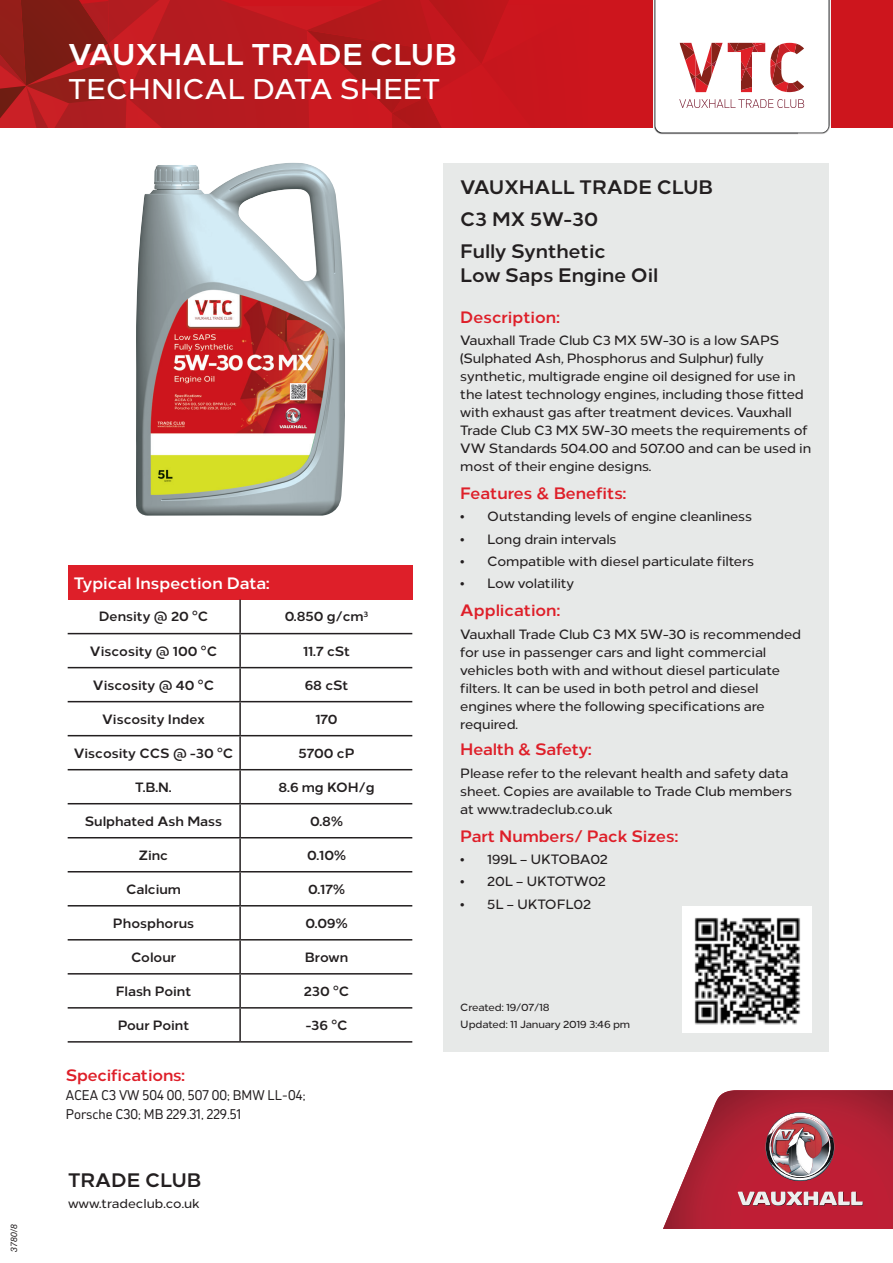
<style>
.page{position:relative;width:893px;height:1263px;background:#fff}
.page>*{position:absolute;margin:0;border:0;box-sizing:border-box;transform-origin:0 0}
.t1{font:700 30px "Vauxhall Neue";color:#fff}
.t2{font:28.5px "Vauxhall Neue";color:#fff}
.t3{font:700 19.5px/23.4px "Vauxhall Neue";color:#231f20}
.t4{font:700 16.5px "Vauxhall Neue";color:#de1f29}
.t5{font:700 16.5px "Vauxhall Neue";color:#fff}
.t6{font:13.5px/18px "Vauxhall Neue";letter-spacing:-.01em;color:#231f20}
.t7{font:700 13.5px "Vauxhall Neue";color:#231f20}
.t8{font:13.5px "Vauxhall";color:#231f20}
.t9{font:12.9px "Vauxhall Neue";color:#231f20}
.t10{font:10.5px/16.5px "Vauxhall Neue";letter-spacing:-.01em;color:#231f20}
.t11{font:italic 9px "Helvetica Neue LT Pro";color:#231f20}
</style>
<div class="page">
<div style="left:443px;top:163px;width:385px;height:888px;background:#e7e9e8"></div>
<img style="left:136px;top:163px;width:209px;height:353px">
<div style="left:682px;top:906px;width:130px;height:127px;background:#fff"></div>
<img style="left:694px;top:917px;width:107px;height:108px">
<div style="left:68px;top:566px;width:344px;height:34px;background:#de1f29"></div>
<hr style="left:239px;top:600px;width:2px;height:33px;background:#231f20">
<hr style="left:68px;top:633px;width:172px;height:1px;background:#231f20">
<hr style="left:240px;top:633px;width:172px;height:1px;background:#231f20">
<hr style="left:239px;top:634px;width:2px;height:33px;background:#231f20">
<hr style="left:68px;top:667px;width:172px;height:1px;background:#231f20">
<hr style="left:240px;top:667px;width:172px;height:1px;background:#231f20">
<hr style="left:239px;top:668px;width:2px;height:33px;background:#231f20">
<hr style="left:68px;top:701px;width:172px;height:1px;background:#231f20">
<hr style="left:240px;top:701px;width:172px;height:1px;background:#231f20">
<hr style="left:239px;top:702px;width:2px;height:33px;background:#231f20">
<hr style="left:68px;top:735px;width:172px;height:1px;background:#231f20">
<hr style="left:240px;top:735px;width:172px;height:1px;background:#231f20">
<hr style="left:239px;top:736px;width:2px;height:33px;background:#231f20">
<hr style="left:68px;top:769px;width:172px;height:1px;background:#231f20">
<hr style="left:240px;top:769px;width:172px;height:1px;background:#231f20">
<hr style="left:239px;top:770px;width:2px;height:33px;background:#231f20">
<hr style="left:68px;top:803px;width:172px;height:1px;background:#231f20">
<hr style="left:240px;top:803px;width:172px;height:1px;background:#231f20">
<hr style="left:239px;top:804px;width:2px;height:33px;background:#231f20">
<hr style="left:68px;top:837px;width:172px;height:1px;background:#231f20">
<hr style="left:240px;top:837px;width:172px;height:1px;background:#231f20">
<hr style="left:239px;top:838px;width:2px;height:33px;background:#231f20">
<hr style="left:68px;top:871px;width:172px;height:1px;background:#231f20">
<hr style="left:240px;top:871px;width:172px;height:1px;background:#231f20">
<hr style="left:239px;top:872px;width:2px;height:33px;background:#231f20">
<hr style="left:68px;top:905px;width:172px;height:1px;background:#231f20">
<hr style="left:240px;top:905px;width:172px;height:1px;background:#231f20">
<hr style="left:239px;top:906px;width:2px;height:33px;background:#231f20">
<hr style="left:68px;top:939px;width:172px;height:1px;background:#231f20">
<hr style="left:240px;top:939px;width:172px;height:1px;background:#231f20">
<hr style="left:239px;top:940px;width:2px;height:33px;background:#231f20">
<hr style="left:68px;top:973px;width:172px;height:1px;background:#231f20">
<hr style="left:240px;top:973px;width:172px;height:1px;background:#231f20">
<hr style="left:239px;top:974px;width:2px;height:33px;background:#231f20">
<hr style="left:68px;top:1007px;width:172px;height:1px;background:#231f20">
<hr style="left:240px;top:1007px;width:172px;height:1px;background:#231f20">
<hr style="left:239px;top:1008px;width:2px;height:33px;background:#231f20">
<hr style="left:68px;top:1041px;width:172px;height:1px;background:#231f20">
<hr style="left:240px;top:1041px;width:172px;height:1px;background:#231f20">
<div style="left:0;top:0;width:893px;height:128px;background:#cd151d"></div>
<svg style="left:0;top:0;width:508px;height:128px"></svg>
<img style="left:654px;top:0;width:176px;height:134px">
<svg style="left:655px;top:0;width:173px;height:133px;background:#f3e3e3"></svg>
<svg style="left:663px;top:1090px;width:230px;height:139px;background:#bc4e5d"></svg>
<p class="t11" style="left:8px;top:1252px;width:30px;rotate:-90deg">3780/8</p>
<h1 class="t1" style="left:68px;top:36px;width:390px">VAUXHALL TRADE CLUB</h1>
<h2 class="t2" style="left:68px;top:72px;width:374px">TECHNICAL DATA SHEET</h2>
<p class="t5" style="left:74px;top:573px;width:197px">Typical Inspection Data:</p>
<p class="t7" style="left:99px;top:608px;width:111px">Density @ 20 °C</p>
<p class="t7" style="left:285px;top:608px;width:85px">0.850 g/cm<sup>3</sup></p>
<p class="t7" style="left:90px;top:643px;width:129px">Viscosity @ 100 °C</p>
<p class="t7" style="left:303px;top:643px;width:49px">11.7 cSt</p>
<p class="t7" style="left:93px;top:677px;width:123px">Viscosity @ 40 °C</p>
<p class="t7" style="left:305px;top:677px;width:45px">68 cSt</p>
<p class="t7" style="left:102px;top:711px;width:104px">Viscosity Index</p>
<p class="t7" style="left:315px;top:711px;width:24px">170</p>
<p class="t7" style="left:74px;top:745px;width:161px">Viscosity CCS @ -30 °C</p>
<p class="t7" style="left:298px;top:745px;width:58px">5700 cP</p>
<p class="t7" style="left:135px;top:779px;width:38px">T.B.N.</p>
<p class="t7" style="left:279px;top:779px;width:98px">8.6 mg KOH/g</p>
<p class="t7" style="left:85px;top:813px;width:139px">Sulphated Ash Mass</p>
<p class="t7" style="left:310px;top:813px;width:34px">0.8%</p>
<p class="t7" style="left:139px;top:847px;width:31px">Zinc</p>
<p class="t7" style="left:307px;top:847px;width:40px">0.10%</p>
<p class="t7" style="left:126px;top:881px;width:56px">Calcium</p>
<p class="t7" style="left:308px;top:881px;width:38px">0.17%</p>
<p class="t7" style="left:113px;top:915px;width:83px">Phosphorus</p>
<p class="t7" style="left:306px;top:915px;width:44px">0.09%</p>
<p class="t7" style="left:131px;top:949px;width:46px">Colour</p>
<p class="t7" style="left:305px;top:949px;width:45px">Brown</p>
<p class="t7" style="left:116px;top:983px;width:77px">Flash Point</p>
<p class="t7" style="left:304px;top:983px;width:47px">230 °C</p>
<p class="t7" style="left:118px;top:1017px;width:73px">Pour Point</p>
<p class="t7" style="left:306px;top:1017px;width:43px">-36 °C</p>
<p class="t4" style="left:66px;top:1065px;width:121px">Specifications:</p>
<p class="t8" style="left:66px;top:1086px;width:241px">ACEA C3 VW 504 00, 507 00; BMW LL-04;</p>
<p class="t8" style="left:66px;top:1106px;width:177px">Porsche C30; MB 229.31, 229.51</p>
<h3 class="t3" style="left:68px;top:1168px;width:135px">TRADE CLUB</h3>
<p class="t9" style="left:68px;top:1195px;width:133px">www.tradeclub.co.uk</p>
<p class="t3" style="left:460px;top:176px;width:254px">VAUXHALL TRADE CLUB</p>
<p class="t3" style="left:460px;top:207px;width:139px">C3 MX 5W-30</p>
<p class="t3" style="left:460px;top:239px;width:199px">Fully Synthetic<br>Low Saps Engine Oil</p>
<p class="t4" style="left:460px;top:307px;width:101px">Description:</p>
<p class="t6" style="left:460px;top:331px;width:352px">Vauxhall Trade Club C3 MX 5W-30 is a low SAPS (Sulphated Ash, Phosphorus and Sulphur) fully synthetic, multigrade engine oil designed for use in the latest technology engines, including those fitted with exhaust gas after treatment devices. Vauxhall Trade Club C3 MX 5W-30 meets the requirements of VW Standards 504.00 and 507.00 and can be used in most of their engine designs.</p>
<p class="t4" style="left:460px;top:483px;width:167px">Features &amp; Benefits:</p>
<p class="t6" style="left:460px;top:508px;width:293px">• Outstanding levels of engine cleanliness</p>
<p class="t6" style="left:460px;top:530px;width:158px">• Long drain intervals</p>
<p class="t6" style="left:460px;top:552px;width:295px">• Compatible with diesel particulate filters</p>
<p class="t6" style="left:460px;top:574px;width:115px">• Low volatility</p>
<p class="t4" style="left:460px;top:600px;width:101px">Application:</p>
<p class="t6" style="left:460px;top:625px;width:342px">Vauxhall Trade Club C3 MX 5W-30 is recommended for use in passenger cars and light commercial vehicles both with and without diesel particulate filters. It can be used in both petrol and diesel engines where the following specifications are required.</p>
<p class="t4" style="left:460px;top:739px;width:133px">Health &amp; Safety:</p>
<p class="t6" style="left:460px;top:764px;width:333px">Please refer to the relevant health and safety data sheet. Copies are available to Trade Club members at www.tradeclub.co.uk</p>
<p class="t4" style="left:460px;top:826px;width:219px">Part Numbers/ Pack Sizes:</p>
<p class="t6" style="left:460px;top:850px;width:149px">• 199L – UKTOBA02</p>
<p class="t6" style="left:460px;top:872px;width:147px">• 20L – UKTOTW02</p>
<p class="t6" style="left:460px;top:895px;width:132px">• 5L – UKTOFL02</p>
<p class="t10" style="left:460px;top:999px;width:171px">Created: 19/07/18<br>Updated: 11 January 2019 3:46 pm</p>
</div>
